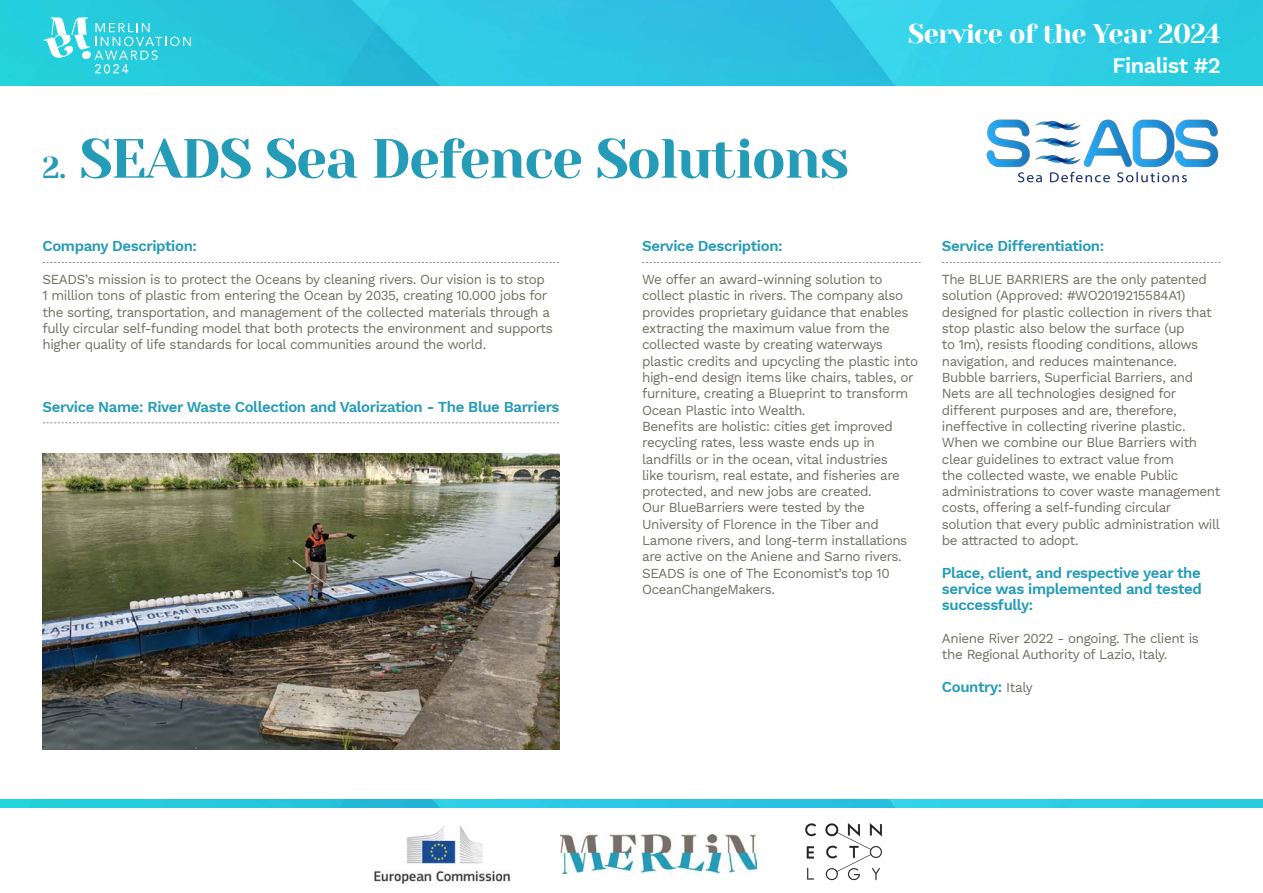
<style>
.page{position:relative;width:1263px;height:893px;background:#fff}
.page>*{position:absolute;margin:0;border:0;box-sizing:border-box;transform-origin:0 0}
.t1{font:55.05px "Yeseva One";letter-spacing:-.025em;color:#249bb7}
.t2{font:27px "Yeseva One";letter-spacing:-.025em;color:#fff}
.t3{font:600 21.75px "Work Sans";letter-spacing:-.025em;color:#fff}
.t4{font:600 15px/16.4px "Work Sans";letter-spacing:-.025em;color:#249bb7;text-align:justify}
.t5{font:13.65px/16.4px "Work Sans";letter-spacing:-.03em;color:#706d64}
.s1{font-size:30px}
.s2{font-weight:400;font-size:13.65px;color:#706d64}
</style>
<div class="page">
<img style="left:0;top:0;width:1263px;height:85px">
<img style="left:0;top:799px;width:1263px;height:8px">
<img style="left:560px;top:834px;width:197px;height:40px">
<img style="left:374px;top:825px;width:136px;height:59px">
<img style="left:805px;top:823px;width:78px;height:58px">
<svg style="left:44px;top:17px;width:147px;height:57px;background:#4ad4e2"></svg>
<svg style="left:43px;top:262px;width:516px;height:1px"></svg>
<svg style="left:43px;top:422px;width:516px;height:1px"></svg>
<svg style="left:642px;top:262px;width:279px;height:1px"></svg>
<svg style="left:942px;top:262px;width:278px;height:1px"></svg>
<img style="left:43px;top:454px;width:516px;height:296px">
<img style="left:986px;top:119px;width:233px;height:64px">
<h2 class="t2" style="left:908px;top:17px;width:314px">Service of the Year 2024</h2>
<h3 class="t3" style="left:1112px;top:49px;width:110px">Finalist #2</h3>
<h1 class="t1" style="left:43px;top:126px;width:808px"><span class="s1">2.</span> SEADS Sea Defence Solutions</h1>
<p class="t4" style="left:43px;top:237px;width:156px">Company Description:</p>
<p class="t5" style="left:43px;top:270px;width:512px">SEADS’s mission is to protect the Oceans by cleaning rivers. Our vision is to stop 1 million tons of plastic from entering the Ocean by 2035, creating 10.000 jobs for the sorting, transportation, and management of the collected materials through a fully circular self-funding model that both protects the environment and supports higher quality of life standards for local communities around the world.</p>
<p class="t4" style="left:43px;top:398px;width:518px">Service Name: River Waste Collection and Valorization - The Blue Barriers</p>
<p class="t4" style="left:642px;top:237px;width:142px">Service Description:</p>
<p class="t5" style="left:642px;top:270px;width:278px">We offer an award-winning solution to collect plastic in rivers. The company also provides proprietary guidance that enables extracting the maximum value from the collected waste by creating waterways plastic credits and upcycling the plastic into high-end design items like chairs, tables, or furniture, creating a Blueprint to transform Ocean Plastic into Wealth.<br>Benefits are holistic: cities get improved recycling rates, less waste ends up in landfills or in the ocean, vital industries<br>like tourism, real estate, and fisheries are protected, and new jobs are created.<br>Our BlueBarriers were tested by the University of Florence in the Tiber and Lamone rivers, and long-term installations are active on the Aniene and Sarno rivers.<br>SEADS is one of The Economist’s top 10<br>OceanChangeMakers.</p>
<p class="t4" style="left:942px;top:237px;width:164px">Service Differentiation:</p>
<p class="t5" style="left:942px;top:270px;width:280px">The BLUE BARRIERS are the only patented solution (Approved: #WO2019215584A1) designed for plastic collection in rivers that stop plastic also below the surface (up<br>to 1m), resists flooding conditions, allows navigation, and reduces maintenance.<br>Bubble barriers, Superficial Barriers, and Nets are all technologies designed for different purposes and are, therefore, ineffective in collecting riverine plastic.<br>When we combine our Blue Barriers with clear guidelines to extract value from<br>the collected waste, we enable Public administrations to cover waste management costs, offering a self-funding circular solution that every public administration will be attracted to adopt.</p>
<p class="t4" style="left:942px;top:564px;width:261px">Place, client, and respective year the service was implemented and tested successfully:</p>
<p class="t5" style="left:942px;top:630px;width:259px">Aniene River 2022 - ongoing. The client is the Regional Authority of Lazio, Italy.</p>
<p class="t4" style="left:942px;top:678px;width:92px">Country: <span class="s2">Italy</span></p>
</div>
